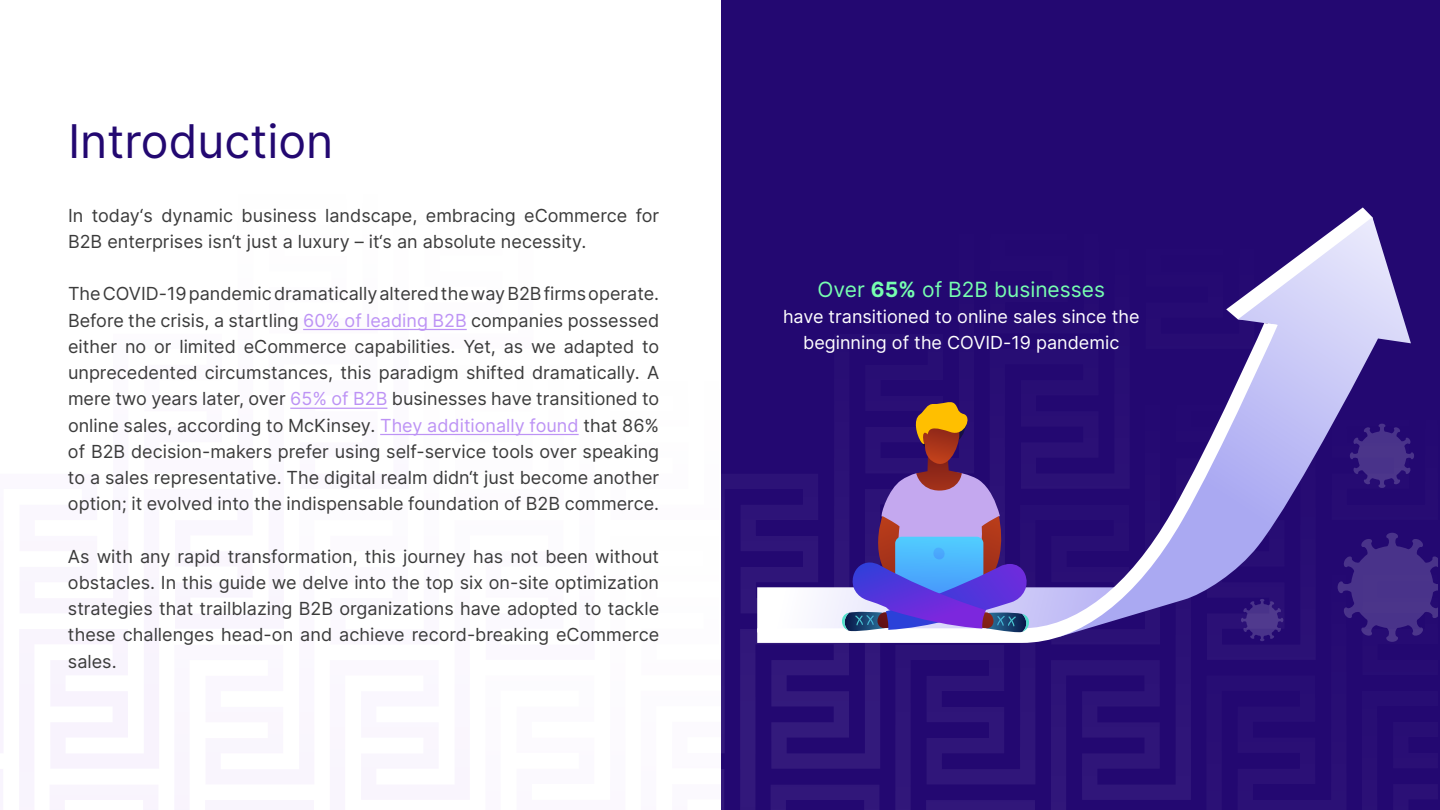
<style>
.page{position:relative;width:1440px;height:810px;background:#fff}
.page>*{position:absolute;margin:0;border:0;box-sizing:border-box;transform-origin:0 0}
.t1{font:46.5px "Inter";color:#230871}
.t2{font:21px "Inter";color:#77ffb0}
.t3{font:18px/26.2px "Inter";color:#3b3b3b;text-align:justify}
.t4{font:18px/26.2px "Inter";color:#fff;text-align:center}
.s1{color:#bd93f5}
.s2{font-weight:700}
</style>
<div class="page">
<svg style="left:0;top:328px;width:533px;height:482px"></svg>
<svg style="left:0;top:328px;width:378px;height:425px"></svg>
<div style="left:721px;top:0;width:719px;height:810px;background:#230871"></div>
<svg style="left:721px;top:684px;width:470px;height:126px"></svg>
<svg style="left:721px;top:497px;width:378px;height:256px"></svg>
<svg style="left:1226px;top:217px;width:185px;height:300px"></svg>
<svg style="left:757px;top:323px;width:521px;height:320px"></svg>
<svg style="left:1241px;top:533px;width:197px;height:110px"></svg>
<svg style="left:1350px;top:424px;width:64px;height:64px"></svg>
<svg style="left:757px;top:400px;width:363px;height:232px"></svg>
<hr style="left:303px;top:329px;width:164px;height:1px;background:#bd93f5">
<hr style="left:290px;top:408px;width:97px;height:1px;background:#bd93f5">
<hr style="left:380px;top:434px;width:199px;height:1px;background:#bd93f5">
<h1 class="t1" style="left:68px;top:107px;width:267px">Introduction</h1>
<p class="t3" style="left:68px;top:201px;width:593px">In today‘s dynamic business landscape, embracing eCommerce for<br>B2B enterprises isn‘t just a luxury – it‘s an absolute necessity.</p>
<p class="t3" style="left:68px;top:280px;width:593px">The COVID-19 pandemic dramatically altered the way B2B firms operate.<br>Before the crisis, a startling <span class="s1">60% of leading B2B</span> companies possessed either no or limited eCommerce capabilities. Yet, as we adapted to unprecedented circumstances, this paradigm shifted dramatically. A mere two years later, over <span class="s1">65% of B2B</span> businesses have transitioned to online sales, according to McKinsey. <span class="s1">They additionally found</span> that 86% of B2B decision-makers prefer using self-service tools over speaking to a sales representative. The digital realm didn‘t just become another option; it evolved into the indispensable foundation of B2B commerce.</p>
<p class="t3" style="left:68px;top:543px;width:593px">As with any rapid transformation, this journey has not been without obstacles. In this guide we delve into the top six on-site optimization strategies that trailblazing B2B organizations have adopted to tackle these challenges head-on and achieve record-breaking eCommerce sales.</p>
<p class="t2" style="left:818px;top:274px;width:289px">Over <span class="s2">65%</span> of B2B businesses</p>
<p class="t4" style="left:783px;top:303px;width:358px">have transitioned to online sales since the beginning of the COVID-19 pandemic</p>
</div>
